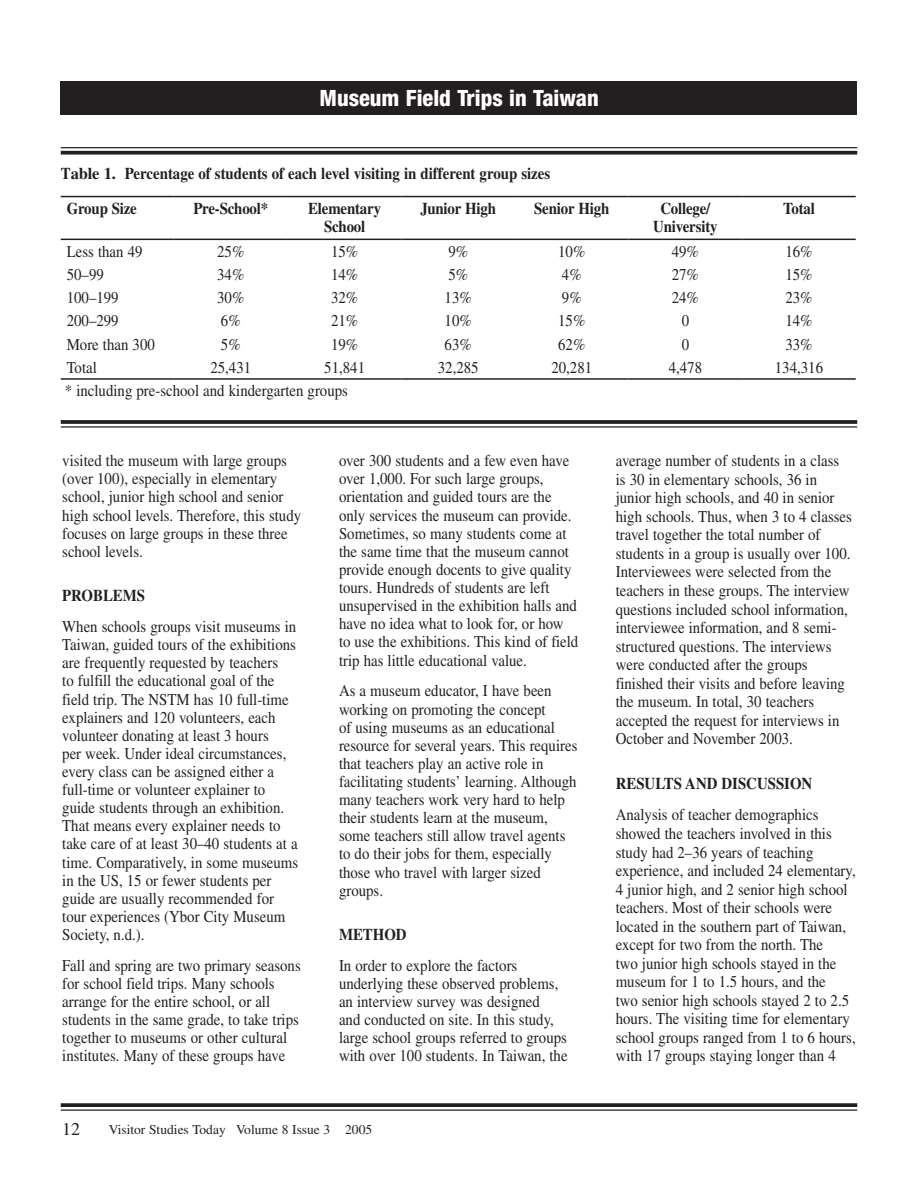
<style>
.page{position:relative;width:918px;height:1188px;background:#fff}
.page>*{position:absolute;margin:0;border:0;box-sizing:border-box;transform-origin:0 0}
.t1{font:800 condensed 22.5px "Helvetica Neue LT Std";color:#fff}
.t2{font:18px "Times LT Std";color:#231f20}
.Body_Copy{font:16.5px/18.1px "Times LT Std";color:#231f20;scale:.9 1}
.Table_Heading{font:700 16.5px/18px "Times LT Std";letter-spacing:-.01em;color:#231f20;text-align:center;scale:.9 1}
.Heading_1{font:700 16.5px "Times LT Std";color:#231f20;scale:.9 1}
.t3{font:13.5px "Times LT Std";color:#231f20}
</style>
<div class="page">
<svg style="left:61px;top:1103px;width:796px;height:4px;background:#302c2d"></svg>
<hr style="left:61px;top:1109px;width:796px;height:2px;background:#231f20">
<div style="left:61px;top:81px;width:796px;height:34px;background:#231f20"></div>
<hr style="left:174px;top:196px;width:114px;height:1px;background:#231f20">
<hr style="left:288px;top:196px;width:113px;height:1px;background:#231f20">
<hr style="left:401px;top:196px;width:114px;height:1px;background:#231f20">
<hr style="left:515px;top:196px;width:114px;height:1px;background:#231f20">
<hr style="left:629px;top:196px;width:113px;height:1px;background:#231f20">
<hr style="left:174px;top:239px;width:114px;height:1px;background:#231f20">
<hr style="left:288px;top:239px;width:113px;height:1px;background:#231f20">
<hr style="left:401px;top:239px;width:114px;height:1px;background:#231f20">
<hr style="left:515px;top:239px;width:114px;height:1px;background:#231f20">
<hr style="left:629px;top:239px;width:113px;height:1px;background:#231f20">
<hr style="left:174px;top:378px;width:114px;height:2px;background:#231f20">
<hr style="left:288px;top:378px;width:113px;height:2px;background:#231f20">
<hr style="left:401px;top:378px;width:114px;height:2px;background:#231f20">
<hr style="left:515px;top:378px;width:114px;height:2px;background:#231f20">
<hr style="left:629px;top:378px;width:113px;height:2px;background:#231f20">
<hr style="left:742px;top:196px;width:114px;height:1px;background:#231f20">
<hr style="left:742px;top:239px;width:114px;height:1px;background:#231f20">
<hr style="left:742px;top:378px;width:114px;height:2px;background:#231f20">
<hr style="left:61px;top:196px;width:113px;height:1px;background:#231f20">
<hr style="left:61px;top:239px;width:113px;height:1px;background:#231f20">
<hr style="left:61px;top:378px;width:113px;height:2px;background:#231f20">
<hr style="left:61px;top:147px;width:796px;height:1px;background:#231f20">
<svg style="left:61px;top:151px;width:796px;height:4px;background:#3a3738"></svg>
<svg style="left:61px;top:420px;width:796px;height:4px;background:#302c2d"></svg>
<hr style="left:61px;top:426px;width:796px;height:2px;background:#231f20">
<p class="t1" style="left:320px;top:84px;width:281px">Museum Field Trips in Taiwan</p>
<p class="Table_Heading" style="left:61px;top:164px;width:545px">Table 1. Percentage of students of each level visiting in different group sizes</p>
<p class="Table_Heading" style="left:67px;top:199px;width:79px">Group Size</p>
<p class="Table_Heading" style="left:193px;top:199px;width:85px">Pre-School*</p>
<p class="Table_Heading" style="left:308px;top:199px;width:82px">Elementary<br>School</p>
<p class="Table_Heading" style="left:420px;top:199px;width:86px">Junior High</p>
<p class="Table_Heading" style="left:534px;top:199px;width:85px">Senior High</p>
<p class="Table_Heading" style="left:653px;top:199px;width:73px">College/<br>University</p>
<p class="Table_Heading" style="left:783px;top:199px;width:37px">Total</p>
<p class="Body_Copy" style="left:67px;top:242px;width:86px">Less than 49</p>
<p class="Body_Copy" style="left:217px;top:242px;width:32px">25%</p>
<p class="Body_Copy" style="left:331px;top:242px;width:32px">15%</p>
<p class="Body_Copy" style="left:448px;top:242px;width:23px">9%</p>
<p class="Body_Copy" style="left:558px;top:242px;width:32px">10%</p>
<p class="Body_Copy" style="left:672px;top:242px;width:32px">49%</p>
<p class="Body_Copy" style="left:785px;top:242px;width:32px">16%</p>
<p class="Body_Copy" style="left:67px;top:265px;width:43px">50–99</p>
<p class="Body_Copy" style="left:217px;top:265px;width:32px">34%</p>
<p class="Body_Copy" style="left:331px;top:265px;width:32px">14%</p>
<p class="Body_Copy" style="left:448px;top:265px;width:23px">5%</p>
<p class="Body_Copy" style="left:562px;top:265px;width:23px">4%</p>
<p class="Body_Copy" style="left:672px;top:265px;width:32px">27%</p>
<p class="Body_Copy" style="left:785px;top:265px;width:32px">15%</p>
<p class="Body_Copy" style="left:67px;top:288px;width:59px">1 00–1 99</p>
<p class="Body_Copy" style="left:217px;top:288px;width:32px">30%</p>
<p class="Body_Copy" style="left:331px;top:288px;width:32px">32%</p>
<p class="Body_Copy" style="left:445px;top:288px;width:32px">13%</p>
<p class="Body_Copy" style="left:562px;top:288px;width:23px">9%</p>
<p class="Body_Copy" style="left:672px;top:288px;width:32px">24%</p>
<p class="Body_Copy" style="left:785px;top:288px;width:32px">23%</p>
<p class="Body_Copy" style="left:67px;top:312px;width:59px">200–299</p>
<p class="Body_Copy" style="left:221px;top:312px;width:23px">6%</p>
<p class="Body_Copy" style="left:331px;top:312px;width:32px">21%</p>
<p class="Body_Copy" style="left:445px;top:312px;width:32px">10%</p>
<p class="Body_Copy" style="left:558px;top:312px;width:32px">15%</p>
<p class="Body_Copy" style="left:682px;top:312px;width:10px">0</p>
<p class="Body_Copy" style="left:785px;top:312px;width:32px">14%</p>
<p class="Body_Copy" style="left:67px;top:335px;width:99px">More than 300</p>
<p class="Body_Copy" style="left:221px;top:335px;width:23px">5%</p>
<p class="Body_Copy" style="left:331px;top:335px;width:32px">19%</p>
<p class="Body_Copy" style="left:445px;top:335px;width:32px">63%</p>
<p class="Body_Copy" style="left:558px;top:335px;width:32px">62%</p>
<p class="Body_Copy" style="left:682px;top:335px;width:10px">0</p>
<p class="Body_Copy" style="left:785px;top:335px;width:32px">33%</p>
<p class="Body_Copy" style="left:67px;top:358px;width:35px">Total</p>
<p class="Body_Copy" style="left:210px;top:358px;width:43px">25,431</p>
<p class="Body_Copy" style="left:324px;top:358px;width:43px">51,841</p>
<p class="Body_Copy" style="left:438px;top:358px;width:47px">32,285</p>
<p class="Body_Copy" style="left:551px;top:358px;width:43px">20,281</p>
<p class="Body_Copy" style="left:669px;top:358px;width:39px">4,478</p>
<p class="Body_Copy" style="left:775px;top:358px;width:55px">1 34,316</p>
<p class="Body_Copy" style="left:65px;top:382px;width:316px">* including pre-school and kindergarten groups</p>
<p class="Body_Copy" style="left:62px;top:452px;width:267px">visited the museum with large groups (over 1 00), especially in elementary school, junior high school and senior high school levels. Therefore, this study focuses on large groups in these three school levels.</p>
<p class="Heading_1" style="left:62px;top:586px;width:81px">Problems</p>
<p class="Body_Copy" style="left:62px;top:617px;width:264px">When schools groups visit museums in Taiwan, guided tours of the exhibitions are frequently requested by teachers<br>to fulfill the educational goal of the field trip. The NSTM has 1 0 full-time explainers and 1 20 volunteers, each volunteer donating at least 3 hours<br>per week. Under ideal circumstances, every class can be assigned either a full-time or volunteer explainer to guide students through an exhibition.<br>That means every explainer needs to take care of at least 30–40 students at a time. Comparatively, in some museums in the US, 1 5 or fewer students per guide are usually recommended for tour experiences (Ybor City Museum Society, n.d.).</p>
<p class="Body_Copy" style="left:62px;top:956px;width:267px">Fall and spring are two primary seasons for school field trips. Many schools arrange for the entire school, or all students in the same grade, to take trips together to museums or other cultural institutes. Many of these groups have</p>
<p class="Body_Copy" style="left:339px;top:452px;width:268px">over 300 students and a few even have over 1 ,000. For such large groups, orientation and guided tours are the only services the museum can provide.<br>Sometimes, so many students come at the same time that the museum cannot provide enough docents to give quality tours. Hundreds of students are left unsupervised in the exhibition halls and have no idea what to look for, or how to use the exhibitions. This kind of field trip has little educational value.</p>
<p class="Body_Copy" style="left:339px;top:682px;width:267px">As a museum educator, I have been working on promoting the concept<br>of using museums as an educational resource for several years. This requires that teachers play an active role in facilitating students’ learning. Although many teachers work very hard to help their students learn at the museum, some teachers still allow travel agents to do their jobs for them, especially those who travel with larger sized groups.</p>
<p class="Heading_1" style="left:339px;top:925px;width:77px">Method</p>
<p class="Body_Copy" style="left:339px;top:956px;width:256px">In order to explore the factors underlying these observed problems, an interview survey was designed<br>and conducted on site. In this study, large school groups referred to groups with over 1 00 students. In Taiwan, the</p>
<p class="t2" style="left:62px;top:1119px;width:19px">12</p>
<p class="t3" style="left:109px;top:1122px;width:265px">Visitor Studies Today Volume 8 Issue 3 2005</p>
<p class="Body_Copy" style="left:616px;top:451px;width:264px;line-height:18.6px">average number of students in a class is 30 in elementary schools, 36 in junior high schools, and 40 in senior high schools. Thus, when 3 to 4 classes travel together the total number of students in a group is usually over 1 00.<br>Interviewees were selected from the teachers in these groups. The interview questions included school information, interviewee information, and 8 semi&shy;structured questions. The interviews were conducted after the groups finished their visits and before leaving the museum. In total, 30 teachers accepted the request for interviews in October and November 2003.</p>
<p class="Heading_1" style="left:616px;top:774px;width:217px">Results and Discussion</p>
<p class="Body_Copy" style="left:616px;top:806px;width:268px;line-height:18.6px">Analysis of teacher demographics showed the teachers involved in this study had 2–36 years of teaching experience, and included 24 elementary, 4 junior high, and 2 senior high school teachers. Most of their schools were located in the southern part of Taiwan, except for two from the north. The<br>two junior high schools stayed in the museum for 1 to 1 .5 hours, and the<br>two senior high schools stayed 2 to 2.5 hours. The visiting time for elementary school groups ranged from 1 to 6 hours, with 1 7 groups staying longer than 4</p>
</div>
